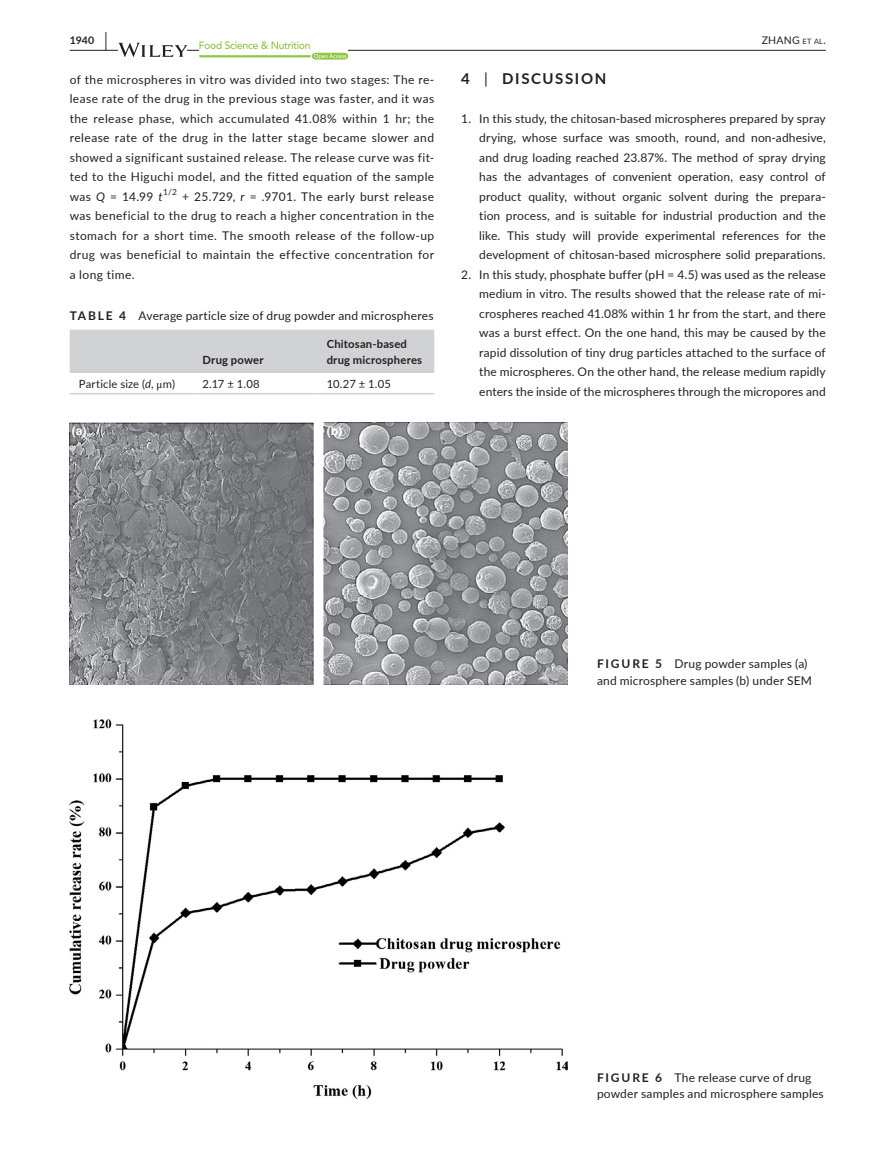
<style>
.page{position:relative;width:893px;height:1174px;background:#fff}
.page>*{position:absolute;margin:0;border:0;box-sizing:border-box;transform-origin:0 0}
.t1{font:700 15px "Lato";letter-spacing:.11em;color:#231f20}
.t2{font:12px/19.5px "Lato";letter-spacing:.015em;color:#231f20;text-align:justify}
.t3{font:700 12px "Helvetica";color:#fff}
.t4{font:700 11.25px/15.8px "Lato";letter-spacing:.02em;color:#231f20}
.t5{font:11.25px "Lato";letter-spacing:.015em;color:#231f20}
.t6{font:10.5px "Lato";letter-spacing:.02em;color:#231f20}
.t7{font:700 10.5px "Lato";color:#231f20}
.t8{font:8.4px "Lato";color:#231f20}
.s1{font-size:19.5px}
.s2{font-size:7.35px}
.s3{font-style:italic}
.s4{font-weight:400}
.s5{font-weight:700}
.s6{font-family:"STIX"}
</style>
<div class="page">
<hr style="left:70px;top:50px;width:756px;height:1px;background:#231f20">
<svg style="left:119px;top:43px;width:68px;height:14px"></svg>
<svg style="left:199px;top:41px;width:149px;height:19px"></svg>
<div style="left:70px;top:330px;width:364px;height:43px;background:#d1d2d4"></div>
<hr style="left:70px;top:393px;width:123px;height:1px;background:#d1d2d4">
<hr style="left:193px;top:393px;width:125px;height:1px;background:#d1d2d4">
<hr style="left:318px;top:393px;width:116px;height:1px;background:#d1d2d4">
<img style="left:70px;top:423px;width:497px;height:261px">
<img style="left:70px;top:720px;width:497px;height:378px">
<p class="t7" style="left:70px;top:33px;width:39px">1940 <span class="s1">|</span></p>
<p class="t6" style="left:762px;top:33px;width:65px">ZHANG <span class="s2">et al</span>.</p>
<p class="t2" style="left:70px;top:69px;width:366px">of the microspheres in vitro was divided into two stages: The re&shy;lease rate of the drug in the previous stage was faster, and it was the release phase, which accumulated 41.08% within 1 hr; the release rate of the drug in the latter stage became slower and showed a significant sustained release. The release curve was fit&shy;ted to the Higuchi model, and the fitted equation of the sample was <span class="s3">Q</span> = 14.99 <span class="s3">t</span></p>
<p class="t1" style="left:461px;top:67px;width:147px">4 <span class="s4">|</span> DISCUSSION</p>
<p class="t2" style="left:479px;top:108px;width:348px;text-indent:-18px">1. In this study, the chitosan-based microspheres prepared by spray drying, whose surface was smooth, round, and non-adhesive, and drug loading reached 23.87%. The method of spray drying has the advantages of convenient operation, easy control of product quality, without organic solvent during the prepara&shy;tion process, and is suitable for industrial production and the like. This study will provide experimental references for the development of chitosan-based microsphere solid preparations.</p>
<p class="t2" style="left:479px;top:264px;width:348px;text-indent:-18px">2. In this study, phosphate buffer (pH = 4.5) was used as the release medium in vitro. The results showed that the release rate of mi&shy;crospheres reached 41.08% within 1 hr from the start, and there was a burst effect. On the one hand, this may be caused by the rapid dissolution of tiny drug particles attached to the surface of the microspheres. On the other hand, the release medium rapidly enters the inside of the microspheres through the micropores and</p>
<p class="t8" style="left:163px;top:186px;width:16px">1/2</p>
<p class="t2" style="left:70px;top:186px;width:366px;text-indent:112px">+ 25.729, <span class="s3">r</span> = .9701. The early burst release was beneficial to the drug to reach a higher concentration in the stomach for a short time. The smooth release of the follow-up drug was beneficial to maintain the effective concentration for a long time.</p>
<p class="t2" style="left:70px;top:305px;width:365px"><span class="s5">TABLE 4</span> Average particle size of drug powder and microspheres</p>
<p class="t4" style="left:202px;top:351px;width:63px">Drug power</p>
<p class="t4" style="left:327px;top:335px;width:97px">Chitosan-based drug microspheres</p>
<p class="t5" style="left:79px;top:375px;width:98px">Particle size (<span class="s3">d</span>, <span class="s6">μ</span>m)</p>
<p class="t5" style="left:202px;top:375px;width:59px">2.17 ± 1.08</p>
<p class="t5" style="left:327px;top:375px;width:66px">10.27 ± 1.05</p>
<p class="t3" style="left:72px;top:423px;width:16px">(a)</p>
<p class="t3" style="left:327px;top:423px;width:17px">(b)</p>
<p class="t2" style="left:597px;top:655px;width:216px;line-height:16.5px"><span class="s5">FIGURE 5</span> Drug powder samples (a) and microsphere samples (b) under SEM</p>
<p class="t2" style="left:597px;top:1068px;width:228px;line-height:16.5px"><span class="s5">FIGURE 6</span> The release curve of drug powder samples and microsphere samples</p>
</div>
